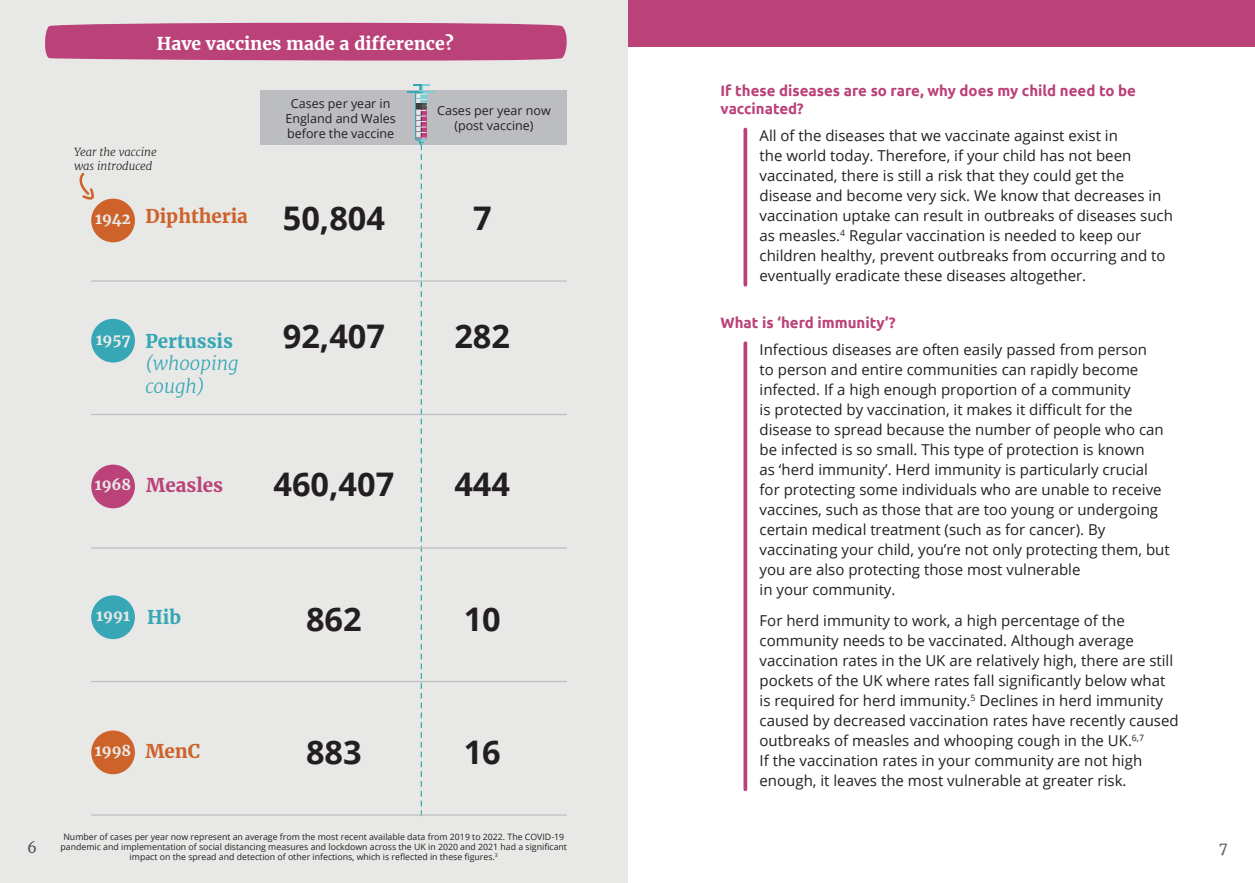
<style>
.page{position:relative;width:1255px;height:883px;background:#fff}
.page>*{position:absolute;margin:0;border:0;box-sizing:border-box;transform-origin:0 0}
.t1{font:700 32.5px "Open Sans";color:#231f20}
.t2{font:italic 300 18.75px/22.5px "Merriweather";color:#37a6b5}
.t3{font:700 18.75px "Merriweather";color:#cd622a}
.t4{font:700 18.75px "Merriweather";color:#ba4279}
.t5{font:700 18.75px "Merriweather";color:#37a6b5}
.t6{font:700 17.5px "Merriweather";color:#fff}
.Body_-_pink_line_lef{font:15px/20px "Open Sans";color:#231f20}
.t7{font:700 15px/18.1px "Ubuntu";color:#ba4279}
.t8{font:700 15px "Merriweather";color:#e8e9e7}
.t9{font:15px "Merriweather";color:#636366}
.t10{font:15px "Merriweather";color:#57585a}
.t11{font:12.5px/15px "Open Sans";color:#231f20;text-align:center}
.t12{font:italic 300 11.25px/13.5px "Merriweather";color:#231f20}
.t13{font:8.75px/10px "Open Sans";color:#231f20;text-align:center}
.t14{font:5.12px "Open Sans";color:#231f20}
.s1{font-weight:700;font-style:normal}
</style>
<div class="page">
<div style="left:627px;top:0;width:627px;height:46px;background:#ba4279"></div>
<svg style="left:743px;top:129px;width:4px;height:156px"></svg>
<svg style="left:743px;top:343px;width:4px;height:446px;background:#c25989"></svg>
<div style="left:0;top:0;width:627px;height:882px;background:#e8e9e7"></div>
<div style="left:260px;top:91px;width:306px;height:54px;background:#bcbdc0"></div>
<hr style="left:408px;top:91px;width:27px;height:2px;background:#7dcfd4">
<svg style="left:408px;top:84px;width:21px;height:730px"></svg>
<svg style="left:45px;top:22px;width:522px;height:39px;background:#bd4d80"></svg>
<div style="left:91px;top:198px;width:44px;height:44px;background:#cd622a;border-radius:50%"></div>
<div style="left:91px;top:319px;width:44px;height:43px;background:#37a6b5;border-radius:50%"></div>
<div style="left:91px;top:464px;width:44px;height:44px;background:#ba4279;border-radius:50%"></div>
<div style="left:91px;top:595px;width:44px;height:44px;background:#37a6b5;border-radius:50%"></div>
<div style="left:91px;top:730px;width:44px;height:44px;background:#cd622a;border-radius:50%"></div>
<hr style="left:91px;top:680px;width:475px;height:2px;background:#bcbdc0">
<hr style="left:91px;top:814px;width:475px;height:1px;background:#bcbdc0">
<hr style="left:91px;top:280px;width:475px;height:1px;background:#bcbdc0">
<hr style="left:91px;top:414px;width:475px;height:1px;background:#bcbdc0">
<hr style="left:91px;top:547px;width:475px;height:1px;background:#bcbdc0">
<svg style="left:79px;top:172px;width:15px;height:28px"></svg>
<p class="t6" style="left:157px;top:33px;width:298px">Have vaccines made a difference?</p>
<p class="t12" style="left:74px;top:145px;width:84px">Year the vaccine was introduced</p>
<p class="t11" style="left:285px;top:95px;width:112px">Cases per year in<br>England and Wales before the vaccine</p>
<p class="t11" style="left:437px;top:103px;width:115px">Cases per year now (post vaccine)</p>
<p class="t8" style="left:95px;top:209px;width:37px">1942</p>
<p class="t3" style="left:145px;top:205px;width:104px">Diphtheria</p>
<p class="t1" style="left:283px;top:195px;width:104px">50,804</p>
<p class="t1" style="left:473px;top:195px;width:20px">7</p>
<p class="t8" style="left:96px;top:329px;width:36px">1957</p>
<p class="t1" style="left:283px;top:313px;width:104px">92,407</p>
<p class="t1" style="left:454px;top:313px;width:57px">282</p>
<p class="t2" style="left:145px;top:330px;width:95px"><span class="s1">Pertussis </span>(whooping cough)</p>
<p class="t8" style="left:95px;top:475px;width:38px">1968</p>
<p class="t4" style="left:146px;top:473px;width:78px">Measles</p>
<p class="t1" style="left:273px;top:460px;width:122px">460,407</p>
<p class="t1" style="left:454px;top:461px;width:57px">444</p>
<p class="t8" style="left:96px;top:606px;width:35px">1991</p>
<p class="t5" style="left:147px;top:605px;width:35px">Hib</p>
<p class="t1" style="left:306px;top:596px;width:57px">862</p>
<p class="t1" style="left:463px;top:596px;width:39px">10</p>
<p class="t8" style="left:95px;top:741px;width:38px">1998</p>
<p class="t3" style="left:145px;top:739px;width:56px">MenC</p>
<p class="t1" style="left:306px;top:729px;width:57px">883</p>
<p class="t1" style="left:463px;top:729px;width:39px">16</p>
<p class="t10" style="left:27px;top:837px;width:11px">6</p>
<p class="t13" style="left:61px;top:831px;width:508px">Number of cases per year now represent an average from the most recent available data from 2019 to 2022. The COVID-19 pandemic and implementation of social distancing measures and lockdown across the UK in 2020 and 2021 had a significant impact on the spread and detection of other infections, which is reflected in these figures.</p>
<p class="t14" style="left:495px;top:851px;width:4px">3</p>
<p class="t7" style="left:720px;top:81px;width:417px">If these diseases are so rare, why does my child need to be vaccinated?</p>
<p class="Body_-_pink_line_lef" style="left:759px;top:125px;width:415px">All of the diseases that we vaccinate against exist in<br>the world today. Therefore, if your child has not been vaccinated, there is still a risk that they could get the disease and become very sick. We know that decreases in vaccination uptake can result in outbreaks of diseases such as measles.<sup>4</sup> Regular vaccination is needed to keep our children healthy, prevent outbreaks from occurring and to eventually eradicate these diseases altogether.</p>
<p class="t7" style="left:720px;top:313px;width:177px">What is ‘herd immunity’?</p>
<p class="Body_-_pink_line_lef" style="left:759px;top:339px;width:412px">Infectious diseases are often easily passed from person<br>to person and entire communities can rapidly become infected. If a high enough proportion of a community<br>is protected by vaccination, it makes it difficult for the disease to spread because the number of people who can be infected is so small. This type of protection is known<br>as ‘herd immunity’. Herd immunity is particularly crucial for protecting some individuals who are unable to receive vaccines, such as those that are too young or undergoing certain medical treatment (such as for cancer). By vaccinating your child, you’re not only protecting them, but you are also protecting those most vulnerable<br>in your community.</p>
<p class="Body_-_pink_line_lef" style="left:759px;top:609px;width:420px">For herd immunity to work, a high percentage of the community needs to be vaccinated. Although average vaccination rates in the UK are relatively high, there are still pockets of the UK where rates fall significantly below what is required for herd immunity.<sup>5</sup> Declines in herd immunity caused by decreased vaccination rates have recently caused outbreaks of measles and whooping cough in the UK.<sup>6,7<br></sup>If the vaccination rates in your community are not high enough, it leaves the most vulnerable at greater risk.</p>
<p class="t9" style="left:1219px;top:837px;width:10px">7</p>
</div>
